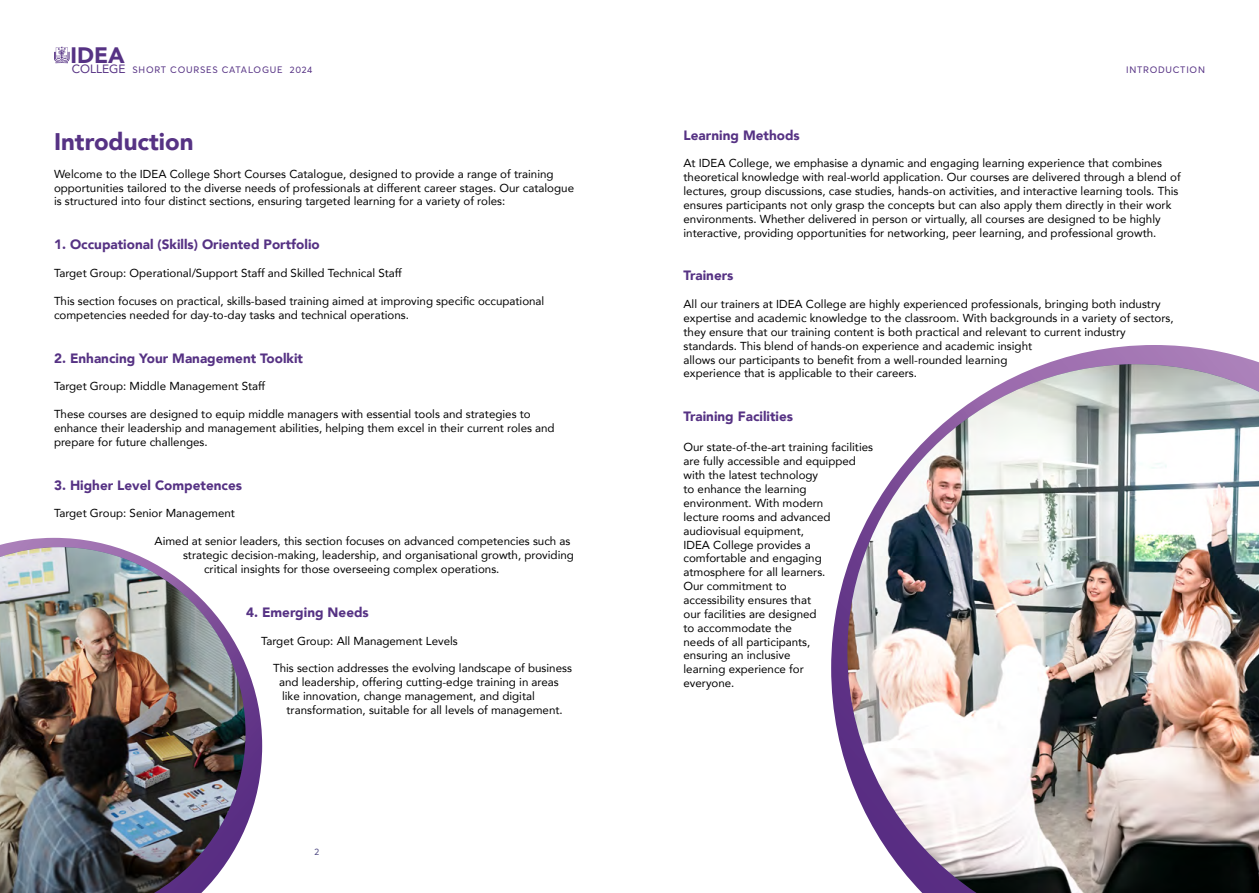
<style>
.page{position:relative;width:1259px;height:893px;background:#fff}
.page>*{position:absolute;margin:0;border:0;box-sizing:border-box;transform-origin:0 0}
.t1{font:900 24px "Avenir";color:#563284}
.t2{font:900 22.35px "Avenir";color:#563284}
.t3{font:900 13.5px "Avenir";color:#563284}
.t4{font:12px "Avenir";color:#563284}
.t5{font:11.55px/13.8px "Avenir";color:#000}
.t6{font:9.3px "Averta Demo PE Cutted Demo";letter-spacing:.08em;color:#563284}
.t7{font:9.3px "Averta Demo PE Cutted Demo";color:#534e86}
</style>
<div class="page">
<svg style="left:54px;top:46px;width:16px;height:18px"></svg>
<svg style="left:0;top:538px;width:262px;height:291px"></svg>
<svg style="left:831px;top:345px;width:428px;height:423px"></svg>
<img style="left:0;top:547px;width:245px;height:346px">
<img style="left:847px;top:364px;width:412px;height:529px">
<h2 class="t2" style="left:71px;top:36px;width:56px">IDEA</h2>
<p class="t4" style="left:72px;top:59px;width:55px">COLLEGE</p>
<p class="t6" style="left:132px;top:64px;width:181px">SHORT COURSES CATALOGUE 2024</p>
<h1 class="t1" style="left:54px;top:121px;width:141px">Introduction</h1>
<p class="t5" style="left:54px;top:166px;width:521px">Welcome to the IDEA College Short Courses Catalogue, designed to provide a range of training opportunities tailored to the diverse needs of professionals at different career stages. Our catalogue is structured into four distinct sections, ensuring targeted learning for a variety of roles:</p>
<p class="t3" style="left:54px;top:233px;width:267px">1. Occupational (Skills) Oriented Portfolio</p>
<p class="t5" style="left:54px;top:266px;width:349px">Target Group: Operational/Support Staff and Skilled Technical Staff</p>
<p class="t5" style="left:54px;top:294px;width:492px">This section focuses on practical, skills-based training aimed at improving specific occupational competencies needed for day-to-day tasks and technical operations.</p>
<p class="t3" style="left:54px;top:346px;width:250px">2. Enhancing Your Management Toolkit</p>
<p class="t5" style="left:54px;top:379px;width:213px">Target Group: Middle Management Staff</p>
<p class="t5" style="left:54px;top:407px;width:502px">These courses are designed to equip middle managers with essential tools and strategies to enhance their leadership and management abilities, helping them excel in their current roles and prepare for future challenges.</p>
<p class="t3" style="left:54px;top:473px;width:189px">3. Higher Level Competences</p>
<p class="t5" style="left:54px;top:506px;width:182px">Target Group: Senior Management</p>
<p class="t5" style="left:154px;top:534px;width:417px">Aimed at senior leaders, this section focuses on advanced competencies such as</p>
<p class="t5" style="left:183px;top:548px;width:392px">strategic decision-making, leadership, and organisational growth, providing</p>
<p class="t5" style="left:204px;top:562px;width:297px">critical insights for those overseeing complex operations.</p>
<p class="t3" style="left:246px;top:600px;width:124px">4. Emerging Needs</p>
<p class="t5" style="left:261px;top:633px;width:198px">Target Group: All Management Levels</p>
<p class="t5" style="left:279px;top:661px;width:294px;text-indent:-6px">This section addresses the evolving landscape of business and leadership, offering cutting-edge training in areas like innovation, change management, and digital</p>
<p class="t5" style="left:287px;top:703px;width:278px">transformation, suitable for all levels of management.</p>
<p class="t7" style="left:314px;top:846px;width:6px">2</p>
<p class="t6" style="left:1126px;top:64px;width:80px">INTRODUCTION</p>
<p class="t3" style="left:683px;top:123px;width:118px">Learning Methods</p>
<p class="t5" style="left:683px;top:156px;width:498px">At IDEA College, we emphasise a dynamic and engaging learning experience that combines theoretical knowledge with real-world application. Our courses are delivered through a blend of lectures, group discussions, case studies, hands-on activities, and interactive learning tools. This ensures participants not only grasp the concepts but can also apply them directly in their work environments. Whether delivered in person or virtually, all courses are designed to be highly interactive, providing opportunities for networking, peer learning, and professional growth.</p>
<p class="t3" style="left:683px;top:264px;width:52px">Trainers</p>
<p class="t5" style="left:683px;top:297px;width:491px">All our trainers at IDEA College are highly experienced professionals, bringing both industry expertise and academic knowledge to the classroom. With backgrounds in a variety of sectors, they ensure that our training content is both practical and relevant to current industry standards. This blend of hands-on experience and academic insight<br>allows our participants to benefit from a well-rounded learning<br>experience that is applicable to their careers.</p>
<p class="t3" style="left:683px;top:405px;width:111px">Training Facilities</p>
<p class="t5" style="left:683px;top:440px;width:191px">Our state-of-the-art training facilities are fully accessible and equipped with the latest technology<br>to enhance the learning environment. With modern<br>lecture rooms and advanced audiovisual equipment,<br>IDEA College provides a comfortable and engaging atmosphere for all learners.<br>Our commitment to<br>accessibility ensures that<br>our facilities are designed<br>to accommodate the<br>needs of all participants,<br>ensuring an inclusive<br>learning experience for<br>everyone.</p>
</div>
